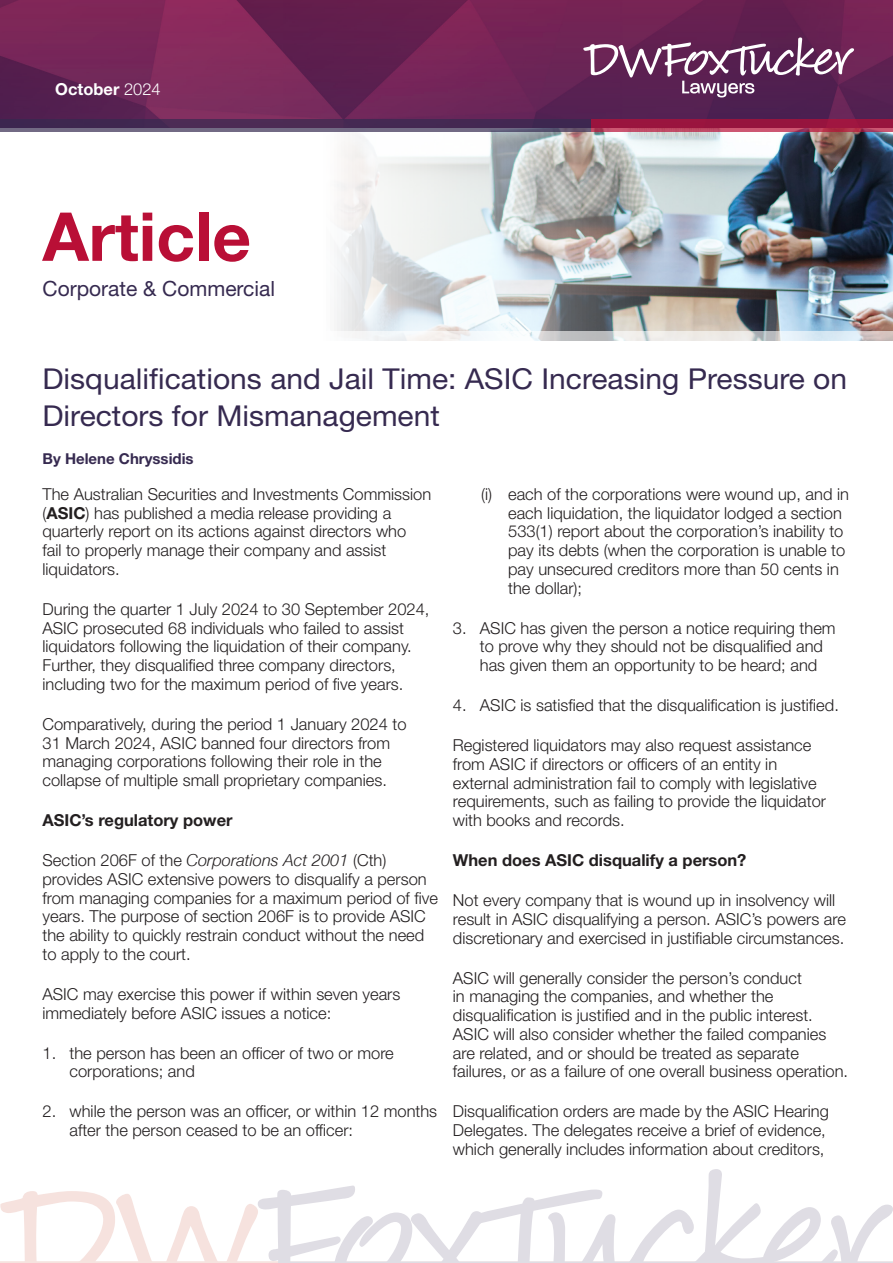
<style>
.page{position:relative;width:893px;height:1263px;background:#fff}
.page>*{position:absolute;margin:0;border:0;box-sizing:border-box;transform-origin:0 0}
.t1{font:700 67.5px "Helvetica Neue LT Std";color:#b90f36}
.Heading_1{font:28.8px/37.5px "Helvetica Neue LT Std";color:#362a50;scale:1.04 1}
.t2{font:21px "Helvetica Neue LT Std";color:#362a50}
.t3{font:300 16.5px/18.8px "Helvetica Neue LT Std";color:#231f20}
.t4{font:700 16.5px "Helvetica Neue LT Std";color:#231f20}
.t5{font:700 16.5px "Helvetica Neue LT Std";color:#fff}
.t6{font:700 15px "Helvetica Neue LT Std";color:#362a50}
.s1{font-weight:300}
.s2{font-weight:700}
.s3{font-family:"Helvetica Neue LT";font-style:italic}
</style>
<div class="page">
<svg style="left:0;top:1169px;width:893px;height:94px"></svg>
<img style="left:337px;top:132px;width:556px;height:200px">
<img style="left:0;top:0;width:893px;height:119px">
<svg style="left:0;top:119px;width:591px;height:13px;background:#513b60"></svg>
<svg style="left:591px;top:119px;width:302px;height:13px;background:#a42449"></svg>
<svg style="left:583px;top:37px;width:271px;height:60px;background:#794870"></svg>
<svg style="left:355px;top:332px;width:538px;height:9px"></svg>
<p class="t5" style="left:55px;top:79px;width:107px">October <span class="s1">2024</span></p>
<p class="t1" style="left:43px;top:195px;width:210px">Article</p>
<p class="t2" style="left:43px;top:276px;width:234px">Corporate &amp; Commercial</p>
<p class="Heading_1" style="left:43px;top:359px;width:775px">Disqualifications and Jail Time: ASIC Increasing Pressure on<br>Directors for Mismanagement</p>
<p class="t6" style="left:43px;top:449px;width:153px">By Helene Chryssidis</p>
<p class="t3" style="left:43px;top:484px;width:390px">The Australian Securities and Investments Commission (<span class="s2">ASIC</span>) has published a media release providing a quarterly report on its actions against directors who<br>fail to properly manage their company and assist liquidators.</p>
<p class="t3" style="left:43px;top:599px;width:388px">During the quarter 1 July 2024 to 30 September 2024, ASIC prosecuted 68 individuals who failed to assist liquidators following the liquidation of their company.<br>Further, they disqualified three company directors, including two for the maximum period of five years.</p>
<p class="t3" style="left:43px;top:714px;width:366px">Comparatively, during the period 1 January 2024 to 31 March 2024, ASIC banned four directors from managing corporations following their role in the collapse of multiple small proprietary companies.</p>
<p class="t4" style="left:43px;top:810px;width:192px">ASIC’s regulatory power</p>
<p class="t3" style="left:43px;top:850px;width:397px">Section 206F of the <span class="s3">Corporations Act 2001</span> (Cth) provides ASIC extensive powers to disqualify a person from managing companies for a maximum period of five years. The purpose of section 206F is to provide ASIC the ability to quickly restrain conduct without the need to apply to the court.</p>
<p class="t3" style="left:43px;top:984px;width:359px">ASIC may exercise this power if within seven years immediately before ASIC issues a notice:</p>
<p class="t3" style="left:70px;top:1043px;width:326px;text-indent:-27px">1. the person has been an officer of two or more corporations; and</p>
<p class="t3" style="left:70px;top:1102px;width:369px;text-indent:-27px">2. while the person was an officer, or within 12 months after the person ceased to be an officer:</p>
<p class="t3" style="left:508px;top:484px;width:342px;text-indent:-27px">(i) each of the corporations were wound up, and in each liquidation, the liquidator lodged a section 533(1) report about the corporation’s inability to pay its debts (when the corporation is unable to pay unsecured creditors more than 50 cents in the dollar);</p>
<p class="t3" style="left:480px;top:618px;width:357px;text-indent:-27px">3. ASIC has given the person a notice requiring them to prove why they should not be disqualified and has given them an opportunity to be heard; and</p>
<p class="t3" style="left:453px;top:695px;width:388px">4. ASIC is satisfied that the disqualification is justified.</p>
<p class="t3" style="left:453px;top:735px;width:375px">Registered liquidators may also request assistance from ASIC if directors or officers of an entity in external administration fail to comply with legislative requirements, such as failing to provide the liquidator with books and records.</p>
<p class="t4" style="left:453px;top:850px;width:295px">When does ASIC disqualify a person?</p>
<p class="t3" style="left:453px;top:890px;width:395px">Not every company that is wound up in insolvency will result in ASIC disqualifying a person. ASIC’s powers are discretionary and exercised in justifiable circumstances.</p>
<p class="t3" style="left:453px;top:968px;width:397px">ASIC will generally consider the person’s conduct<br>in managing the companies, and whether the disqualification is justified and in the public interest.<br>ASIC will also consider whether the failed companies are related, and or should be treated as separate failures, or as a failure of one overall business operation.</p>
<p class="t3" style="left:453px;top:1102px;width:377px">Disqualification orders are made by the ASIC Hearing<br>Delegates. The delegates receive a brief of evidence, which generally includes information about creditors,</p>
</div>
